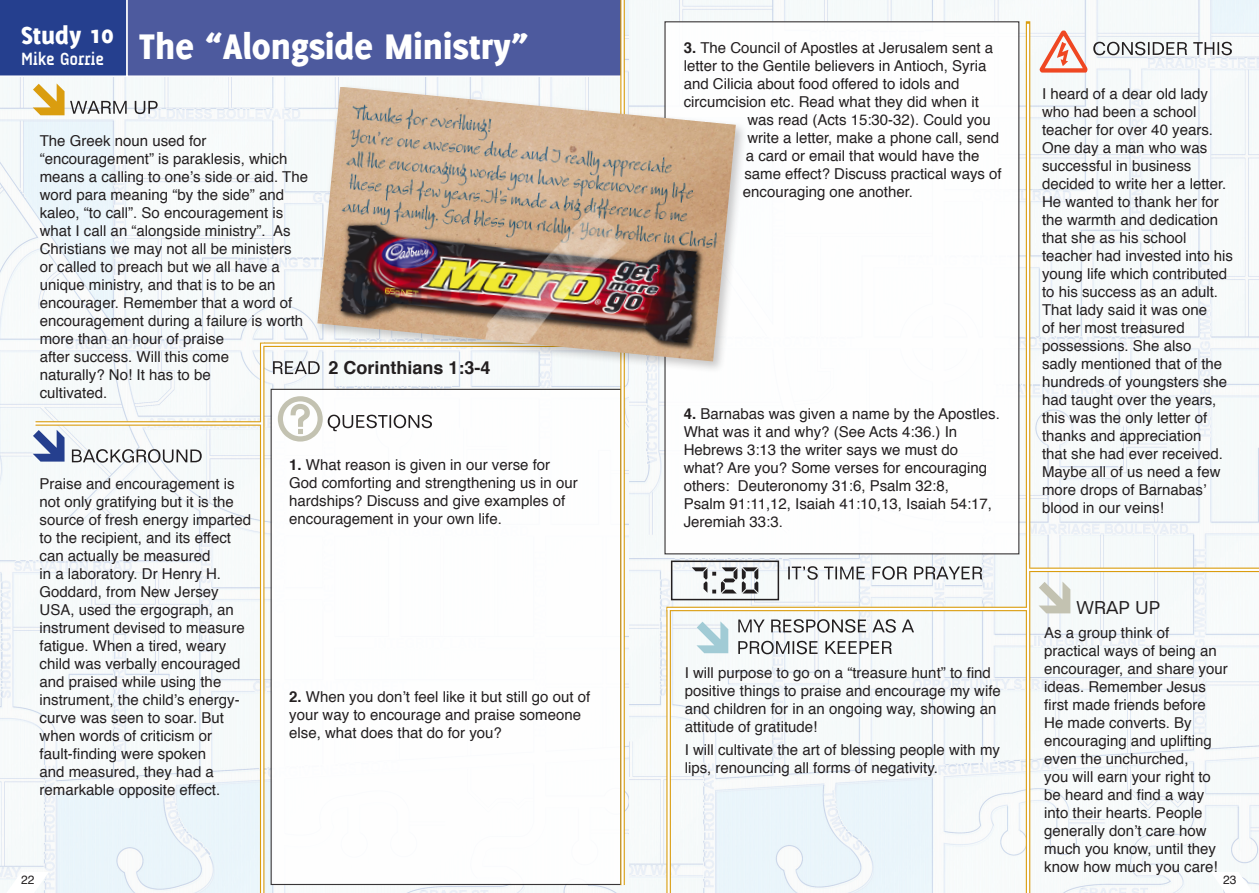
<style>
.page{position:relative;width:1259px;height:893px;background:#fff}
.page>*{position:absolute;margin:0;border:0;box-sizing:border-box;transform-origin:0 0}
.t1{font:800 39px "Delicious";color:#fff}
.t2{font:800 27px "Delicious";color:#fff}
.Basic{font:700 18px "Helvetica";color:#231f20}
.t3{font:700 18px "A Udimat";color:#fff}
.t4{font:18px "Folio BT";color:#231f20}
.Basic-2{font:15px/18px "Helvetica";color:#231f20}
.Basic-3{font:12px "Helvetica";color:#231f20}
.s1{font-weight:700}
</style>
<div class="page">
<img style="left:0;top:0;width:1259px;height:893px">
<div style="left:665px;top:22px;width:354px;height:532px;background:#fff"></div>
<div style="left:271px;top:389px;width:350px;height:495px;background:#fff"></div>
<svg style="left:0;top:0;width:620px;height:77px"></svg>
<svg style="left:273px;top:361px;width:47px;height:13px"></svg>
<svg style="left:1093px;top:42px;width:139px;height:13px"></svg>
<svg style="left:738px;top:641px;width:154px;height:13px"></svg>
<svg style="left:738px;top:619px;width:176px;height:14px"></svg>
<svg style="left:788px;top:566px;width:194px;height:14px"></svg>
<svg style="left:33px;top:83px;width:125px;height:32px"></svg>
<svg style="left:696px;top:621px;width:32px;height:32px"></svg>
<svg style="left:278px;top:396px;width:154px;height:46px"></svg>
<svg style="left:1039px;top:31px;width:48px;height:42px"></svg>
<svg style="left:260px;top:343px;width:4px;height:550px"></svg>
<hr style="left:261px;top:344px;width:2px;height:549px;background:#fff">
<div style="left:1025px;top:21px;width:5px;height:872px;background:#dca31e"></div>
<hr style="left:1027px;top:24px;width:2px;height:869px;background:#fff">
<div style="left:620px;top:0;width:5px;height:885px;background:#f3e1b7"></div>
<hr style="left:621px;top:0;width:2px;height:885px;background:#fff">
<div style="left:264px;top:342px;width:357px;height:5px;background:#e8c46f"></div>
<hr style="left:261px;top:344px;width:361px;height:2px;background:#fff">
<svg style="left:666px;top:607px;width:360px;height:4px"></svg>
<hr style="left:667px;top:608px;width:360px;height:2px;background:#fff">
<svg style="left:666px;top:610px;width:5px;height:283px"></svg>
<hr style="left:667px;top:608px;width:3px;height:285px;background:#fff">
<div style="left:671px;top:561px;width:108px;height:39px;border:2px solid #231f20"></div>
<svg style="left:691px;top:567px;width:67px;height:26px"></svg>
<svg style="left:1038px;top:582px;width:32px;height:31px"></svg>
<svg style="left:1030px;top:568px;width:229px;height:4px"></svg>
<hr style="left:1028px;top:569px;width:231px;height:2px;background:#fff">
<svg style="left:36px;top:421px;width:225px;height:5px"></svg>
<svg style="left:72px;top:449px;width:130px;height:14px"></svg>
<svg style="left:33px;top:430px;width:32px;height:32px"></svg>
<hr style="left:34px;top:422px;width:228px;height:3px;background:#fff">
<div style="left:313px;top:83px;width:434px;height:290px;background:#231f20;opacity:.25"></div>
<img style="left:317px;top:87px;width:419px;height:274px">
<svg style="left:6px;top:872px;width:43px;height:21px"></svg>
<svg style="left:1210px;top:872px;width:43px;height:21px"></svg>
<p class="t2" style="left:21px;top:20px;width:94px">Study 10</p>
<p class="t1" style="left:139px;top:23px;width:390px">The “Alongside Ministry”</p>
<p class="Basic-2" style="left:684px;top:39px;width:311px"><span class="s1">3.</span> The Council of Apostles at Jerusalem sent a</p>
<p class="Basic-2" style="left:684px;top:57px;width:304px">letter to the Gentile believers in Antioch, Syria</p>
<p class="Basic-2" style="left:684px;top:75px;width:277px">and Cilicia about food offered to idols and</p>
<p class="Basic-2" style="left:684px;top:93px;width:297px">circumcision etc. Read what they did when it</p>
<p class="Basic-2" style="left:747px;top:111px;width:245px">was read (Acts 15:30-32). Could you</p>
<p class="Basic-2" style="left:747px;top:129px;width:253px">write a letter, make a phone call, send</p>
<p class="Basic-2" style="left:746px;top:147px;width:235px">a card or email that would have the</p>
<p class="Basic-2" style="left:744px;top:165px;width:259px">same effect? Discuss practical ways of</p>
<p class="Basic-2" style="left:743px;top:183px;width:172px">encouraging one another.</p>
<p class="t3" style="left:21px;top:48px;width:84px">Mike Gorrie</p>
<p class="Basic-2" style="left:1042px;top:85px;width:192px">I heard of a dear old lady who had been a school teacher for over 40 years.<br>One day a man who was successful in business decided to write her a letter.<br>He wanted to thank her for the warmth and dedication that she as his school teacher had invested into his young life which contributed to his success as an adult.<br>That lady said it was one<br>of her most treasured possessions. She also<br>sadly mentioned that of the hundreds of youngsters she had taught over the years, this was the only letter of thanks and appreciation<br>that she had ever received.<br>Maybe all of us need a few more drops of Barnabas’ blood in our veins!</p>
<p class="Basic-2" style="left:40px;top:132px;width:270px">The Greek noun used for “encouragement” is paraklesis, which means a calling to one’s side or aid. The word para meaning “by the side” and kaleo, “to call”. So encouragement is what I call an “alongside ministry”. As<br>Christians we may not all be ministers or called to preach but we all have a unique ministry, and that is to be an encourager. Remember that a word of encouragement during a failure is worth more than an hour of praise<br>after success. Will this come<br>naturally? No! It has to be<br>cultivated.</p>
<p class="Basic" style="left:328px;top:353px;width:164px">2 Corinthians 1:3-4</p>
<p class="Basic-2" style="left:684px;top:405px;width:318px"><span class="s1">4.</span> Barnabas was given a name by the Apostles.<br>What was it and why? (See Acts 4:36.) In Hebrews 3:13 the writer says we must do what? Are you? Some verses for encouraging others: Deuteronomy 31:6, Psalm 32:8,<br>Psalm 91:11,12, Isaiah 41:10,13, Isaiah 54:17, Jeremiah 33:3.</p>
<p class="Basic-2" style="left:289px;top:456px;width:290px"><span class="s1">1.</span> What reason is given in our verse for God comforting and strengthening us in our hardships? Discuss and give examples of encouragement in your own life.</p>
<p class="Basic-2" style="left:40px;top:475px;width:213px">Praise and encouragement is not only gratifying but it is the source of fresh energy imparted to the recipient, and its effect can actually be measured<br>in a laboratory. Dr Henry H.<br>Goddard, from New Jersey<br>USA, used the ergograph, an instrument devised to measure fatigue. When a tired, weary child was verbally encouraged and praised while using the instrument, the child’s energy&shy;curve was seen to soar. But when words of criticism or fault-finding were spoken<br>and measured, they had a remarkable opposite effect.</p>
<p class="t4" style="left:1076px;top:597px;width:85px">WRAP UP</p>
<p class="Basic-2" style="left:1044px;top:625px;width:185px">As a group think of practical ways of being an encourager, and share your ideas. Remember Jesus first made friends before<br>He made converts. By encouraging and uplifting even the unchurched,<br>you will earn your right to be heard and find a way into their hearts. People generally don’t care how much you know, until they know how much you care!</p>
<p class="Basic-2" style="left:685px;top:664px;width:317px">I will purpose to go on a “treasure hunt” to find positive things to praise and encourage my wife and children for in an ongoing way, showing an attitude of gratitude!</p>
<p class="Basic-2" style="left:685px;top:741px;width:317px">I will cultivate the art of blessing people with my lips, renouncing all forms of negativity.</p>
<p class="Basic-2" style="left:289px;top:688px;width:302px"><span class="s1">2.</span> When you don’t feel like it but still go out of your way to encourage and praise someone else, what does that do for you?</p>
<p class="Basic-3" style="left:21px;top:870px;width:15px">22</p>
<p class="Basic-3" style="left:1223px;top:870px;width:15px">23</p>
</div>
